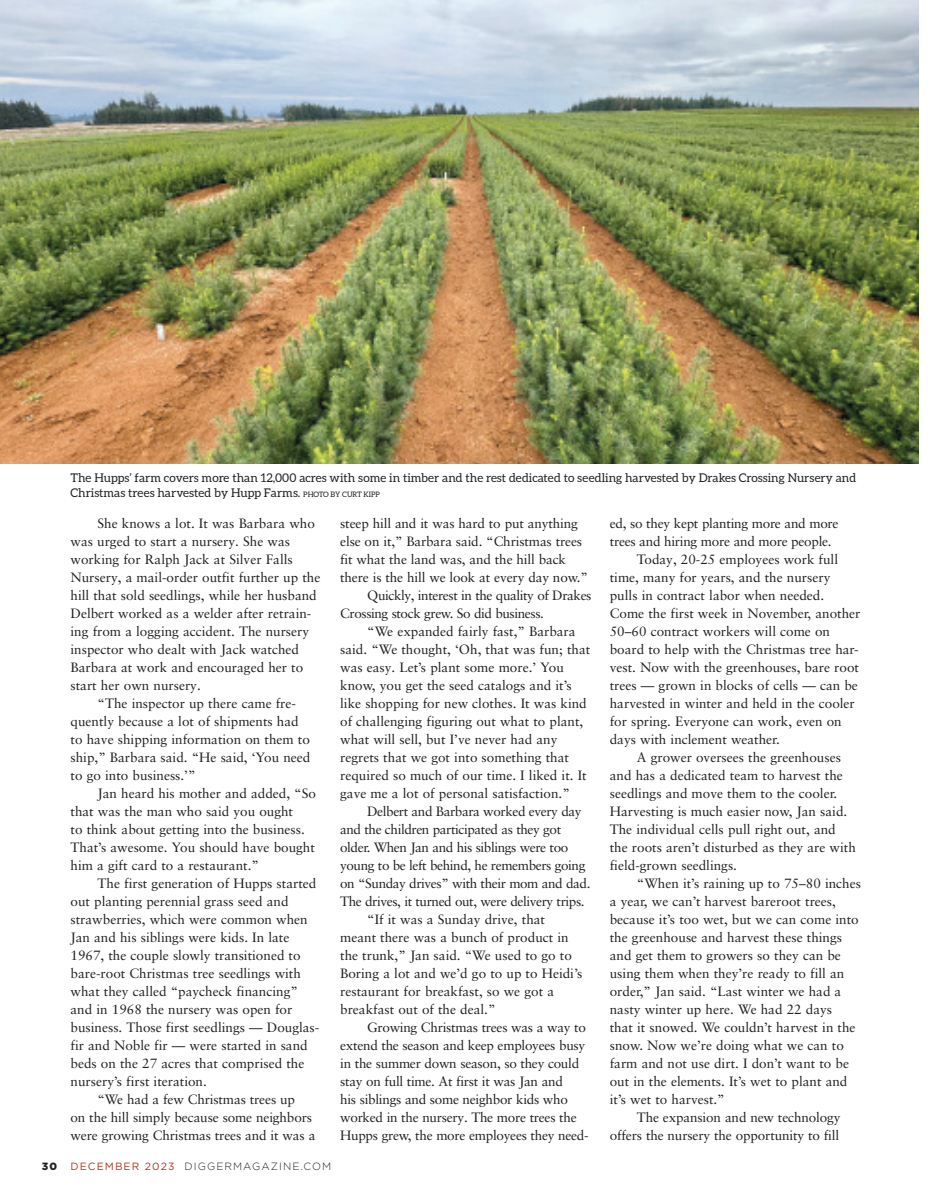
<style>
.page{position:relative;width:932px;height:1202px;background:#fff}
.page>*{position:absolute;margin:0;border:0;box-sizing:border-box;transform-origin:0 0}
.Body_Copy{font:13.5px/18px "Sabon LT Pro";color:#231f20}
.Body_Copy-2{font:13.5px/18px "Sabon LT Pro";letter-spacing:-.02em;color:#231f20}
.Body_Copy-3{font:13.5px/18px "Sabon LT Pro";letter-spacing:-.03em;color:#231f20}
.Image_Caption{font:12px/15px "Aleo";color:#231f20}
.t1{font:300 10.5px "Gotham";letter-spacing:.1em;color:#231f20}
.t2{font:900 10.5px "Gotham";color:#231f20}
.s1{font-size:7.5px}
.s2{font-weight:400;color:#af3723}
</style>
<div class="page">
<img style="left:0;top:0;width:918px;height:464px">
<p class="Image_Caption" style="left:71px;top:470px;width:787px">The Hupps’ farm covers more than 12,000 acres with some in timber and the rest dedicated to seedling harvested by Drakes Crossing Nursery and<br>Christmas trees harvested by Hupp Farms. <span class="s1">PHOTO BY CURT KIPP</span></p>
<p class="Body_Copy" style="left:71px;top:514px;width:251px;text-indent:27px">She knows a lot. It was Barbara who was urged to start a nursery. She was working for Ralph Jack at Silver Falls Nursery, a mail-order outfit further up the hill that sold seedlings, while her husband Delbert worked as a welder after retrain&shy;ing from a logging accident. The nursery inspector who dealt with Jack watched Barbara at work and encouraged her to start her own nursery.</p>
<p class="Body_Copy" style="left:71px;top:694px;width:241px;text-indent:27px">“The inspector up there came fre&shy;quently because a lot of shipments had to have shipping information on them to ship,” Barbara said. “He said, ‘You need to go into business.’”</p>
<p class="Body_Copy" style="left:71px;top:784px;width:247px;text-indent:27px">Jan heard his mother and added, “So that was the man who said you ought<br>to think about getting into the business.<br>That’s awesome. You should have bought him a gift card to a restaurant.”</p>
<p class="Body_Copy" style="left:71px;top:874px;width:250px;text-indent:27px">The first generation of Hupps started out planting perennial grass seed and strawberries, which were common when Jan and his siblings were kids. In late 1967, the couple slowly transitioned to bare-root Christmas tree seedlings with what they called “paycheck financing” and in 1968 the nursery was open for business. Those first seedlings — Douglas&shy;fir and Noble fir — were started in sand beds on the 27 acres that comprised the nursery’s first iteration.</p>
<p class="Body_Copy" style="left:71px;top:1090px;width:246px;text-align:center">“We had a few Christmas trees up<br>on the hill simply because some neighbors were growing Christmas trees and it was a</p>
<p class="t2" style="left:42px;top:1159px;width:17px">30</p>
<p class="t1" style="left:71px;top:1159px;width:262px"><span class="s2">DECEMBER 2023</span> DIGGERMAGAZINE.COM</p>
<p class="Body_Copy" style="left:340px;top:514px;width:249px">steep hill and it was hard to put anything else on it,” Barbara said. “Christmas trees fit what the land was, and the hill back there is the hill we look at every day now.”</p>
<p class="Body_Copy-3" style="left:340px;top:586px;width:253px;text-indent:27px">Quickly, interest in the quality of Drakes<br>Crossing stock grew. So did business.</p>
<p class="Body_Copy" style="left:340px;top:622px;width:251px;text-indent:27px">“We expanded fairly fast,” Barbara said. “We thought, ‘Oh, that was fun; that was easy. Let’s plant some more.’ You know, you get the seed catalogs and it’s like shopping for new clothes. It was kind of challenging figuring out what to plant, what will sell, but I’ve never had any regrets that we got into something that required so much of our time. I liked it. It gave me a lot of personal satisfaction.”</p>
<p class="Body_Copy-3" style="left:340px;top:802px;width:252px;text-indent:27px">Delbert and Barbara worked every day and the children participated as they got older. When Jan and his siblings were too young to be left behind, he remembers going on “Sunday drives” with their mom and dad.<br>The drives, it turned out, were delivery trips.</p>
<p class="Body_Copy" style="left:340px;top:910px;width:244px;text-indent:27px">“If it was a Sunday drive, that meant there was a bunch of product in the trunk,” Jan said. “We used to go to Boring a lot and we’d go to up to Heidi’s restaurant for breakfast, so we got a breakfast out of the deal.”</p>
<p class="Body_Copy-2" style="left:340px;top:1018px;width:250px;text-indent:27px">Growing Christmas trees was a way to extend the season and keep employees busy in the summer down season, so they could stay on full time. At first it was Jan and<br>his siblings and some neighbor kids who worked in the nursery. The more trees the Hupps grew, the more employees they need-</p>
<p class="Body_Copy-2" style="left:609px;top:514px;width:230px">ed, so they kept planting more and more trees and hiring more and more people.</p>
<p class="Body_Copy" style="left:609px;top:550px;width:252px;text-indent:27px">Today, 20-25 employees work full time, many for years, and the nursery pulls in contract labor when needed.<br>Come the first week in November, another 50–60 contract workers will come on board to help with the Christmas tree har&shy;vest. Now with the greenhouses, bare root trees — grown in blocks of cells — can be harvested in winter and held in the cooler for spring. Everyone can work, even on days with inclement weather.</p>
<p class="Body_Copy" style="left:609px;top:748px;width:247px;text-indent:27px">A grower oversees the greenhouses and has a dedicated team to harvest the seedlings and move them to the cooler.<br>Harvesting is much easier now, Jan said.<br>The individual cells pull right out, and the roots aren’t disturbed as they are with field-grown seedlings.</p>
<p class="Body_Copy" style="left:609px;top:874px;width:253px;text-indent:27px">“When it’s raining up to 75–80 inches a year, we can’t harvest bareroot trees, because it’s too wet, but we can come into the greenhouse and harvest these things and get them to growers so they can be using them when they’re ready to fill an order,” Jan said. “Last winter we had a nasty winter up here. We had 22 days<br>that it snowed. We couldn’t harvest in the snow. Now we’re doing what we can to farm and not use dirt. I don’t want to be out in the elements. It’s wet to plant and it’s wet to harvest.”</p>
<p class="Body_Copy" style="left:609px;top:1108px;width:232px;text-align:right">The expansion and new technology offers the nursery the opportunity to fill</p>
</div>
